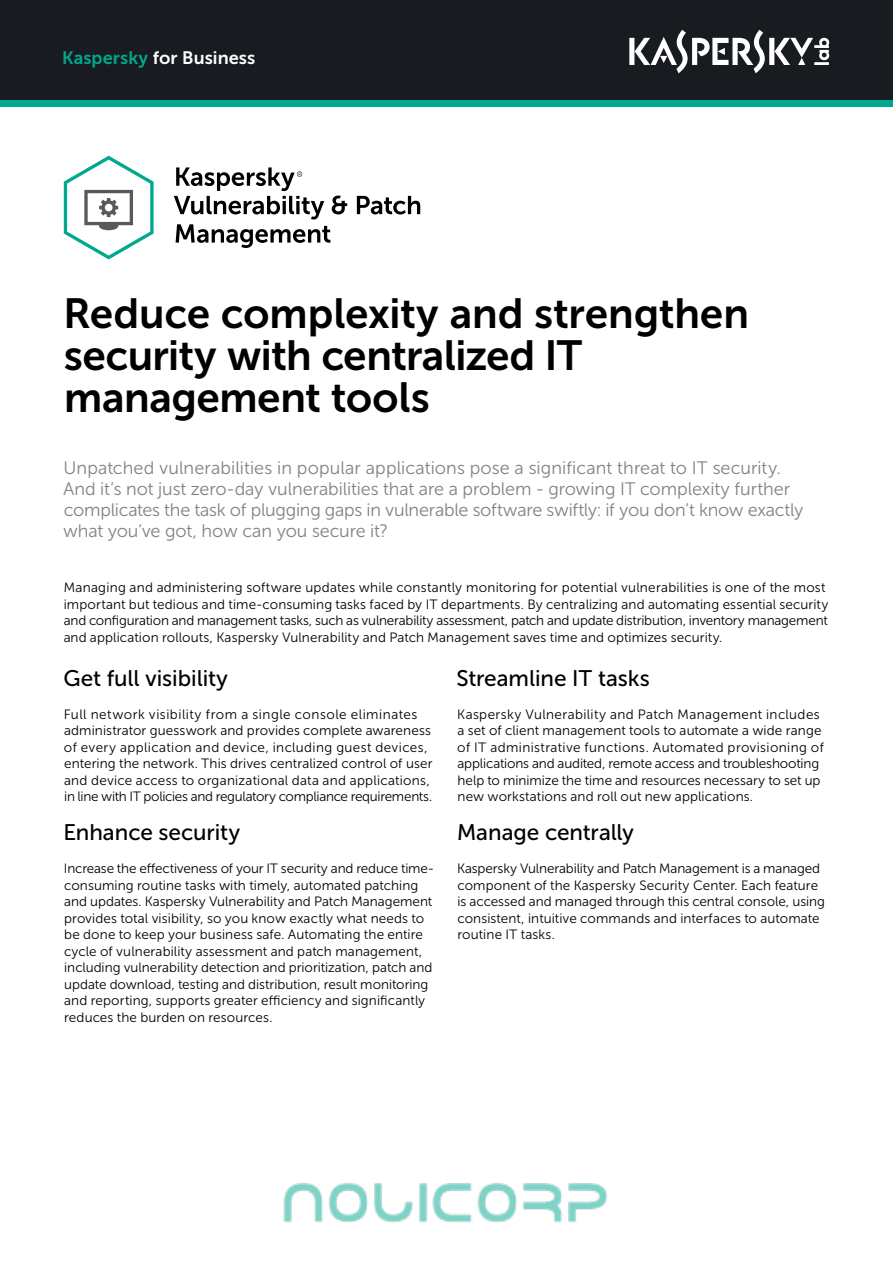
<style>
.page{position:relative;width:893px;height:1263px;background:#fff}
.page>*{position:absolute;margin:0;border:0;box-sizing:border-box;transform-origin:0 0}
.t1{font:42px/42px "Museo Sans Cyrl 700";letter-spacing:-.01em;color:#000}
.t2{font:22.5px "Museo Sans Cyrl 500";letter-spacing:-.005em;color:#000}
.t3{font:18px/21px "Museo Sans Cyrl 300";letter-spacing:-.005em;color:#808285}
.t4{font:18px "Museo Sans Cyrl 700";color:#fff}
.t5{font:13.5px/16.5px "Museo Sans Cyrl 300";letter-spacing:.005em;color:#000}
.s1{color:#00a88e}
</style>
<div class="page">
<img style="left:283px;top:1183px;width:325px;height:40px">
<div style="left:0;top:0;width:893px;height:100px;background:#181b20"></div>
<div style="left:0;top:100px;width:893px;height:6px;background:#00a88e"></div>
<svg style="left:64px;top:156px;width:90px;height:103px"></svg>
<svg style="left:357px;top:196px;width:63px;height:18px"></svg>
<svg style="left:174px;top:167px;width:173px;height:81px"></svg>
<svg style="left:629px;top:30px;width:200px;height:43px"></svg>
<h3 class="t4" style="left:62px;top:48px;width:195px"><span class="s1">Kaspersky</span> for Business</h3>
<h1 class="t1" style="left:64px;top:293px;width:687px">Reduce complexity and strengthen security with centralized IT management tools</h1>
<p class="t3" style="left:63px;top:457px;width:742px">Unpatched vulnerabilities in popular applications pose a significant threat to IT security.<br>And it’s not just zero-day vulnerabilities that are a problem - growing IT complexity further complicates the task of plugging gaps in vulnerable software swiftly: if you don’t know exactly what you’ve got, how can you secure it?</p>
<p class="t5" style="left:64px;top:580px;width:766px">Managing and administering software updates while constantly monitoring for potential vulnerabilities is one of the most important but tedious and time-consuming tasks faced by IT departments. By centralizing and automating essential security and configuration and management tasks, such as vulnerability assessment, patch and update distribution, inventory management and application rollouts, Kaspersky Vulnerability and Patch Management saves time and optimizes security.</p>
<h2 class="t2" style="left:64px;top:666px;width:166px">Get full visibility</h2>
<p class="t5" style="left:64px;top:706px;width:370px">Full network visibility from a single console eliminates administrator guesswork and provides complete awareness of every application and device, including guest devices, entering the network. This drives centralized control of user and device access to organizational data and applications, in line with IT policies and regulatory compliance requirements.</p>
<h2 class="t2" style="left:64px;top:820px;width:178px">Enhance security</h2>
<p class="t5" style="left:64px;top:861px;width:371px">Increase the effectiveness of your IT security and reduce time&shy;consuming routine tasks with timely, automated patching and updates. Kaspersky Vulnerability and Patch Management provides total visibility, so you know exactly what needs to be done to keep your business safe. Automating the entire cycle of vulnerability assessment and patch management, including vulnerability detection and prioritization, patch and update download, testing and distribution, result monitoring and reporting, supports greater efficiency and significantly reduces the burden on resources.</p>
<h2 class="t2" style="left:456px;top:666px;width:195px">Streamline IT tasks</h2>
<p class="t5" style="left:457px;top:706px;width:368px">Kaspersky Vulnerability and Patch Management includes a set of client management tools to automate a wide range of IT administrative functions. Automated provisioning of applications and audited, remote access and troubleshooting help to minimize the time and resources necessary to set up new workstations and roll out new applications.</p>
<h2 class="t2" style="left:457px;top:820px;width:179px">Manage centrally</h2>
<p class="t5" style="left:457px;top:861px;width:369px">Kaspersky Vulnerability and Patch Management is a managed component of the Kaspersky Security Center. Each feature is accessed and managed through this central console, using consistent, intuitive commands and interfaces to automate routine IT tasks.</p>
</div>
